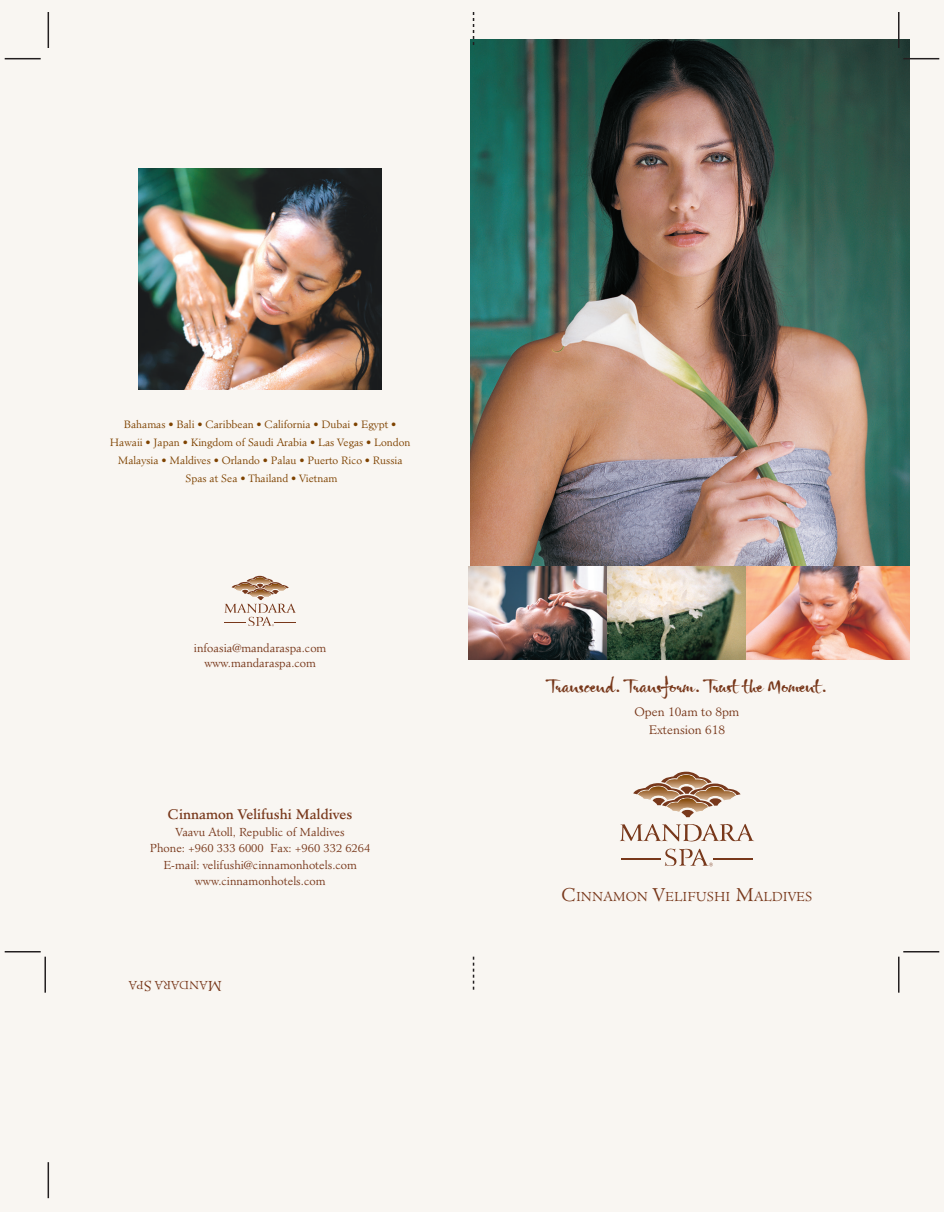
<style>
.page{position:relative;width:944px;height:1212px;background:#f9f6f2}
.page>*{position:absolute;margin:0;border:0;box-sizing:border-box;transform-origin:0 0}
.t1{font:22.35px "Gizmo";letter-spacing:.005em;color:#78381b}
.t2{font:300 13.95px "Minister Std";color:#78381b}
.t3{font:13.5px "Minister Std";color:#78381b}
.t4{font:300 12.6px "Minister Std";color:#78381b}
.t5{font:300 12px/18px "Minister Std";color:#78381b;text-align:center}
.t6{font:300 11.25px/16.5px "Minister Std";color:#78381b;text-align:center}
.t7{font:300 10.35px/17.7px "Minister Std";color:#7e4200;text-align:center}
.s1{font-size:18px}
</style>
<div class="page">
<img style="left:470px;top:40px;width:439px;height:526px">
<img style="left:139px;top:168px;width:242px;height:221px">
<svg style="left:224px;top:576px;width:72px;height:50px"></svg>
<img style="left:469px;top:566px;width:440px;height:94px">
<svg style="left:620px;top:824px;width:134px;height:17px"></svg>
<hr style="left:713px;top:858px;width:40px;height:1px;background:#78381b">
<hr style="left:621px;top:858px;width:39px;height:1px;background:#78381b">
<svg style="left:665px;top:848px;width:48px;height:19px"></svg>
<svg style="left:633px;top:772px;width:108px;height:45px"></svg>
<svg style="left:473px;top:957px;width:1px;height:33px"></svg>
<hr style="left:48px;top:1162px;width:1px;height:36px;background:#231f20">
<hr style="left:48px;top:12px;width:1px;height:36px;background:#231f20">
<hr style="left:5px;top:58px;width:36px;height:1px;background:#231f20">
<hr style="left:898px;top:12px;width:1px;height:36px;background:#231f20">
<hr style="left:903px;top:58px;width:36px;height:1px;background:#231f20">
<hr style="left:898px;top:957px;width:1px;height:36px;background:#231f20">
<hr style="left:903px;top:951px;width:36px;height:1px;background:#231f20">
<hr style="left:44px;top:957px;width:2px;height:36px;background:#231f20">
<hr style="left:5px;top:951px;width:36px;height:1px;background:#231f20">
<svg style="left:473px;top:12px;width:1px;height:36px"></svg>
<p class="t7" style="left:110px;top:416px;width:302px">Bahamas • Bali • Caribbean • California • Dubai • Egypt • Hawaii • Japan • Kingdom of Saudi Arabia • Las Vegas • London Malaysia • Maldives • Orlando • Palau • Puerto Rico • Russia Spas at Sea • Thailand • Vietnam</p>
<p class="t6" style="left:194px;top:640px;width:134px;line-height:15px">infoasia@mandaraspa.com www.mandaraspa.com</p>
<h3 class="t3" style="left:168px;top:806px;width:186px">Cinnamon Velifushi Maldives</h3>
<p class="t6" style="left:150px;top:823px;width:222px">Vaavu Atoll, Republic of Maldives<br>Phone: +960 333 6000 Fax: +960 332 6264<br>E-mail: velifushi@cinnamonhotels.com www.cinnamonhotels.com</p>
<p class="t6" style="left:144px;top:993px;width:16px;rotate:-180deg">PA</p>
<h2 class="t2" style="left:152px;top:995px;width:10px;rotate:-180deg">S</h2>
<p class="t6" style="left:208px;top:993px;width:54px;rotate:-180deg">ANDARA</p>
<h2 class="t2" style="left:222px;top:995px;width:16px;rotate:-180deg">M</h2>
<h1 class="t1" style="left:547px;top:674px;width:281px">Transcend. Transform. Trust the Moment.</h1>
<p class="t5" style="left:634px;top:702px;width:106px">Open 10am to 8pm<br>Extension 618</p>
<p class="t4" style="left:561px;top:888px;width:252px"><span class="s1">C</span>INNAMON <span class="s1">V</span>ELIFUSHI <span class="s1">M</span>ALDIVES</p>
</div>
